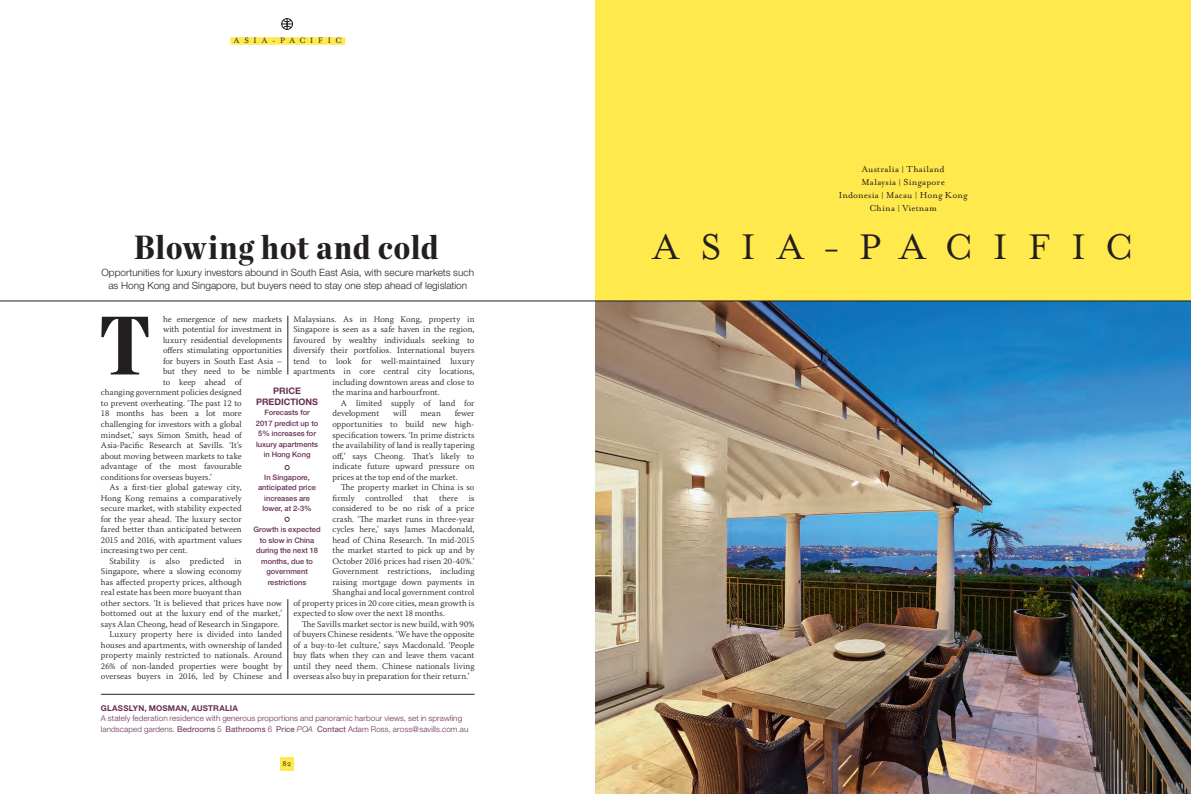
<style>
.page{position:relative;width:1191px;height:794px;background:#fff}
.page>*{position:absolute;margin:0;border:0;box-sizing:border-box;transform-origin:0 0}
.t1{font:900 84px "Chronicle Deck Cond";color:#231f20}
.t2{font:41px "Mrs Eaves Roman";letter-spacing:.495em;color:#231f20}
.t3{font:900 34px "Chronicle Deck Cond";letter-spacing:.025em;color:#231f20}
.t4{font:300 10px/13px "Helvetica Neue";color:#231f20;text-align:center}
.t5{font:10px/13px "Mrs Eaves Roman";letter-spacing:.03em;color:#231f20;text-align:center}
.t6{font:700 9px/10.5px "Helvetica Neue";color:#672f54;text-align:center}
.t7{font:9px "Mrs Eaves Roman";letter-spacing:.515em;color:#231f20}
.t8{font:300 8.8px/10.5px "Warnock Pro";letter-spacing:.005em;color:#231f20;text-align:justify}
.t9{font:300 8px/10.5px "Helvetica Neue";letter-spacing:.015em;color:#672f54}
.t10{font:700 8px "Helvetica Neue";letter-spacing:.025em;color:#672f54}
.t11{font:8px "Mrs Eaves Roman";color:#231f20}
.t12{font:500 7.5px/10.5px "Helvetica Neue";color:#672f54;text-align:center}
.s1{font-weight:400}
.s2{font-style:italic}
</style>
<div class="page">
<div style="left:280px;top:757px;width:13px;height:13px;background:#ffe94d"></div>
<div style="left:230px;top:37px;width:115px;height:8px;background:#ffe94d"></div>
<svg style="left:281px;top:18px;width:12px;height:12px"></svg>
<svg style="left:285px;top:465px;width:4px;height:5px"></svg>
<svg style="left:285px;top:517px;width:4px;height:4px"></svg>
<hr style="left:288px;top:316px;width:1px;height:58px;background:#231f20">
<hr style="left:288px;top:599px;width:1px;height:80px;background:#231f20">
<hr style="left:0;top:301px;width:595px;height:1px;background:#231f20">
<hr style="left:101px;top:694px;width:373px;height:1px;background:#231f20">
<img style="left:595px;top:302px;width:596px;height:492px">
<div style="left:595px;top:0;width:596px;height:301px;background:#ffe94d"></div>
<hr style="left:595px;top:301px;width:596px;height:1px;background:#231f20">
<p class="t7" style="left:234px;top:36px;width:109px">ASIA-PACIFIC</p>
<h3 class="t3" style="left:134px;top:220px;width:306px">Blowing hot and cold</h3>
<p class="t4" style="left:101px;top:265px;width:374px">Opportunities for luxury investors abound in South East Asia, with secure markets such as Hong Kong and Singapore, but buyers need to stay one step ahead of legislation</p>
<p class="t8" style="left:163px;top:314px;width:120px">he emergence of new markets</p>
<p class="t8" style="left:163px;top:324px;width:120px">with potential for investment in</p>
<p class="t8" style="left:163px;top:335px;width:120px">luxury residential developments</p>
<p class="t8" style="left:163px;top:345px;width:120px">offers stimulating opportunities</p>
<p class="t8" style="left:163px;top:356px;width:120px">for buyers in South East Asia –</p>
<p class="t8" style="left:163px;top:366px;width:120px">but they need to be nimble</p>
<p class="t8" style="left:163px;top:377px;width:80px">to keep ahead of</p>
<p class="t8" style="left:101px;top:387px;width:142px">changing government policies designed</p>
<p class="t8" style="left:101px;top:398px;width:142px">to prevent overheating. ‘The past 12 to</p>
<p class="t8" style="left:101px;top:408px;width:142px">18 months has been a lot more</p>
<p class="t8" style="left:101px;top:419px;width:142px">challenging for investors with a global</p>
<p class="t8" style="left:101px;top:429px;width:142px">mindset,’ says Simon Smith, head of</p>
<p class="t8" style="left:101px;top:440px;width:142px">Asia-Pacific Research at Savills. ‘It’s</p>
<p class="t8" style="left:101px;top:450px;width:142px">about moving between markets to take</p>
<p class="t8" style="left:101px;top:461px;width:142px">advantage of the most favourable</p>
<p class="t8" style="left:101px;top:471px;width:113px">conditions for overseas buyers.’</p>
<p class="t8" style="left:109px;top:482px;width:134px">As a first-tier global gateway city,</p>
<p class="t8" style="left:101px;top:492px;width:142px">Hong Kong remains a comparatively</p>
<p class="t8" style="left:101px;top:503px;width:142px">secure market, with stability expected</p>
<p class="t8" style="left:101px;top:513px;width:142px">for the year ahead. The luxury sector</p>
<p class="t8" style="left:101px;top:524px;width:142px">fared better than anticipated between</p>
<p class="t8" style="left:101px;top:534px;width:142px">2015 and 2016, with apartment values</p>
<p class="t8" style="left:101px;top:545px;width:88px">increasing two per cent.</p>
<p class="t8" style="left:109px;top:555px;width:134px">Stability is also predicted in</p>
<p class="t8" style="left:101px;top:566px;width:142px">Singapore, where a slowing economy</p>
<p class="t8" style="left:101px;top:576px;width:142px">has affected property prices, although</p>
<p class="t8" style="left:101px;top:587px;width:142px">real estate has been more buoyant than</p>
<p class="t8" style="left:101px;top:597px;width:183px">other sectors. ‘It is believed that prices have now</p>
<p class="t8" style="left:101px;top:608px;width:183px">bottomed out at the luxury end of the market,’</p>
<p class="t8" style="left:101px;top:618px;width:180px">says Alan Cheong, head of Research in Singapore.</p>
<p class="t8" style="left:109px;top:629px;width:174px">Luxury property here is divided into landed</p>
<p class="t8" style="left:101px;top:639px;width:183px">houses and apartments, with ownership of landed</p>
<p class="t8" style="left:101px;top:650px;width:183px">property mainly restricted to nationals. Around</p>
<p class="t8" style="left:101px;top:660px;width:183px">26% of non-landed properties were bought by</p>
<p class="t8" style="left:101px;top:671px;width:183px">overseas buyers in 2016, led by Chinese and</p>
<p class="t8" style="left:293px;top:314px;width:183px">Malaysians. As in Hong Kong, property in</p>
<p class="t8" style="left:293px;top:324px;width:182px">Singapore is seen as a safe haven in the region,</p>
<p class="t8" style="left:293px;top:335px;width:183px">favoured by wealthy individuals seeking to</p>
<p class="t8" style="left:293px;top:345px;width:183px">diversify their portfolios. International buyers</p>
<p class="t8" style="left:293px;top:356px;width:183px">tend to look for well-maintained luxury</p>
<p class="t8" style="left:293px;top:366px;width:183px">apartments in core central city locations,</p>
<p class="t8" style="left:332px;top:377px;width:144px">including downtown areas and close to</p>
<p class="t8" style="left:332px;top:387px;width:109px">the marina and harbourfront.</p>
<p class="t8" style="left:341px;top:398px;width:135px">A limited supply of land for</p>
<p class="t8" style="left:332px;top:408px;width:48px">development</p>
<p class="t8" style="left:393px;top:408px;width:15px">will</p>
<p class="t8" style="left:420px;top:408px;width:22px">mean</p>
<h1 class="t1" style="left:99px;top:278px;width:54px">T</h1>
<p class="t6" style="left:256px;top:385px;width:63px">PRICE<br>PREDICTIONS</p>
<p class="t12" style="left:256px;top:407px;width:64px">Forecasts for<br>2017 predict up to<br>5% increases for luxury apartments in Hong Kong</p>
<p class="t12" style="left:258px;top:471px;width:59px">In Singapore, anticipated price increases are lower, at 2-3%</p>
<p class="t12" style="left:254px;top:524px;width:68px">Growth is expected to slow in China during the next 18 months, due to government restrictions</p>
<p class="t8" style="left:332px;top:408px;width:144px;text-indent:122px">fewer opportunities to build new high&shy;specification towers. ‘In prime districts the availability of land is really tapering off,’ says Cheong. That’s likely to indicate future upward pressure on prices at the top end of the market.</p>
<p class="t8" style="left:341px;top:482px;width:135px">The property market in China is so</p>
<p class="t8" style="left:332px;top:492px;width:144px">firmly controlled that there is</p>
<p class="t8" style="left:332px;top:503px;width:144px">considered to be no risk of a price</p>
<p class="t8" style="left:332px;top:513px;width:144px">crash. ‘The market runs in three-year</p>
<p class="t8" style="left:332px;top:524px;width:144px">cycles here,’ says James Macdonald,</p>
<p class="t8" style="left:332px;top:534px;width:144px">head of China Research. ‘In mid-2015</p>
<p class="t8" style="left:332px;top:545px;width:144px">the market started to pick up and by</p>
<p class="t8" style="left:332px;top:555px;width:144px">October 2016 prices had risen 20-40%.’</p>
<p class="t8" style="left:332px;top:566px;width:144px">Government restrictions, including</p>
<p class="t8" style="left:332px;top:576px;width:143px">raising mortgage down payments in</p>
<p class="t8" style="left:332px;top:587px;width:144px">Shanghai and local government control</p>
<p class="t8" style="left:293px;top:597px;width:182px">of property prices in 20 core cities, mean growth is</p>
<p class="t8" style="left:293px;top:608px;width:153px">expected to slow over the next 18 months.</p>
<p class="t8" style="left:302px;top:618px;width:174px">The Savills market sector is new build, with 90%</p>
<p class="t8" style="left:293px;top:629px;width:183px">of buyers Chinese residents. ‘We have the opposite</p>
<p class="t8" style="left:293px;top:639px;width:183px">of a buy-to-let culture,’ says Macdonald. ‘People</p>
<p class="t8" style="left:293px;top:650px;width:183px">buy flats when they can and leave them vacant</p>
<p class="t8" style="left:293px;top:660px;width:183px">until they need them. Chinese nationals living</p>
<p class="t8" style="left:293px;top:671px;width:178px">overseas also buy in preparation for their return.’</p>
<p class="t10" style="left:101px;top:703px;width:138px">GLASSLYN, MOSMAN, AUSTRALIA</p>
<p class="t9" style="left:101px;top:713px;width:369px">A stately federation residence with generous proportions and panoramic harbour views, set in sprawling landscaped gardens. <span class="s1">Bedrooms</span> 5 <span class="s1">Bathrooms</span> 6 <span class="s1">Price</span> <span class="s2">POA</span> <span class="s1">Contact</span> Adam Ross, aross@savills.com.au</p>
<p class="t11" style="left:283px;top:759px;width:10px">82</p>
<p class="t5" style="left:838px;top:162px;width:130px">Australia | Thailand<br>Malaysia | Singapore<br>Indonesia | Macau | Hong Kong<br>China | Vietnam</p>
<h2 class="t2" style="left:653px;top:224px;width:481px">ASIA-PACIFIC</h2>
</div>
